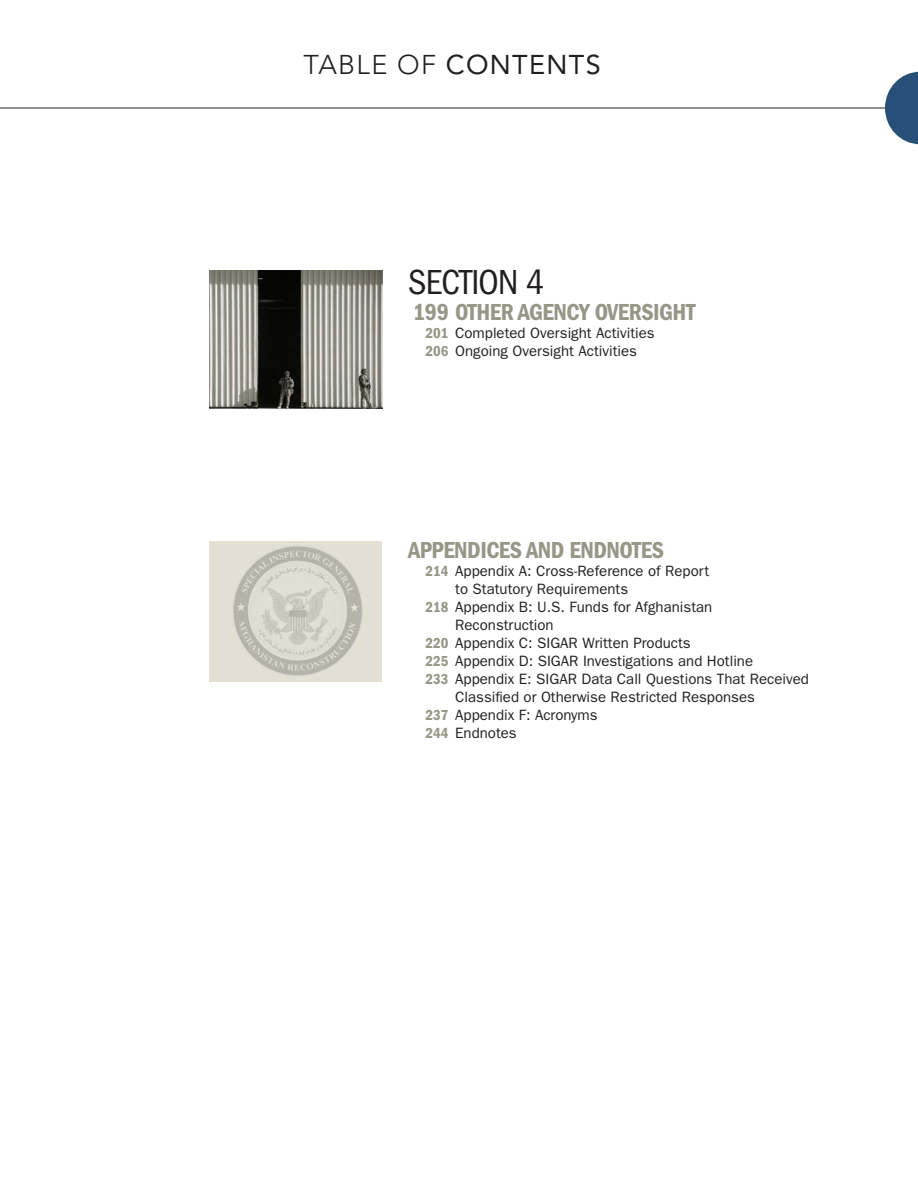
<style>
.page{position:relative;width:918px;height:1188px;background:#fff}
.page>*{position:absolute;margin:0;border:0;box-sizing:border-box;transform-origin:0 0}
.H1_TOC_Section{font:condensed 36px "ITC Franklin Gothic Std";letter-spacing:-.02em;color:#231f20}
.t1{font:27px "Avenir LT Std";letter-spacing:.05em;color:#231f20}
.H2_TOC_Chapter{font:24px "ITC Franklin Gothic Std Dm Cd";letter-spacing:-.02em;color:#979687}
.P_TOC_Subchapter{font:15px/18px "ITC Franklin Gothic Std";color:#231f20}
.s1{font-weight:300}
.s2{font-family:"ITC Franklin Gothic Std Dm Cd";color:#979687}
</style>
<div class="page">
<hr style="left:0;top:108px;width:918px;height:1px;background:#231f20">
<svg style="left:885px;top:72px;width:33px;height:72px"></svg>
<img style="left:209px;top:541px;width:173px;height:141px">
<img style="left:209px;top:270px;width:173px;height:139px">
<h2 class="t1" style="left:303px;top:49px;width:299px"><span class="s1">TABLE OF</span> CONTENTS</h2>
<p class="H1_TOC_Section" style="left:408px;top:262px;width:138px">SECTION 4</p>
<p class="H2_TOC_Chapter" style="left:413px;top:298px;width:284px">199 OTHER AGENCY OVERSIGHT</p>
<p class="P_TOC_Subchapter" style="left:426px;top:324px;width:231px"><span class="s2">201</span> Completed Oversight Activities</p>
<p class="P_TOC_Subchapter" style="left:426px;top:342px;width:213px"><span class="s2">206</span> Ongoing Oversight Activities</p>
<p class="H2_TOC_Chapter" style="left:408px;top:536px;width:257px">APPENDICES AND ENDNOTES</p>
<p class="P_TOC_Subchapter" style="left:455px;top:562px;width:255px;text-indent:-30px"><span class="s2">214</span> Appendix A: Cross-Reference of Report to Statutory Requirements</p>
<p class="P_TOC_Subchapter" style="left:455px;top:598px;width:259px;text-indent:-30px"><span class="s2">218</span> Appendix B: U.S. Funds for Afghanistan<br>Reconstruction</p>
<p class="P_TOC_Subchapter" style="left:426px;top:634px;width:267px"><span class="s2">220</span> Appendix C: SIGAR Written Products</p>
<p class="P_TOC_Subchapter" style="left:426px;top:652px;width:329px"><span class="s2">225</span> Appendix D: SIGAR Investigations and Hotline</p>
<p class="P_TOC_Subchapter" style="left:455px;top:670px;width:355px;text-indent:-30px"><span class="s2">233</span> Appendix E: SIGAR Data Call Questions That Received<br>Classified or Otherwise Restricted Responses</p>
<p class="P_TOC_Subchapter" style="left:426px;top:706px;width:174px"><span class="s2">237</span> Appendix F: Acronyms</p>
<p class="P_TOC_Subchapter" style="left:426px;top:724px;width:93px"><span class="s2">244</span> Endnotes</p>
</div>
